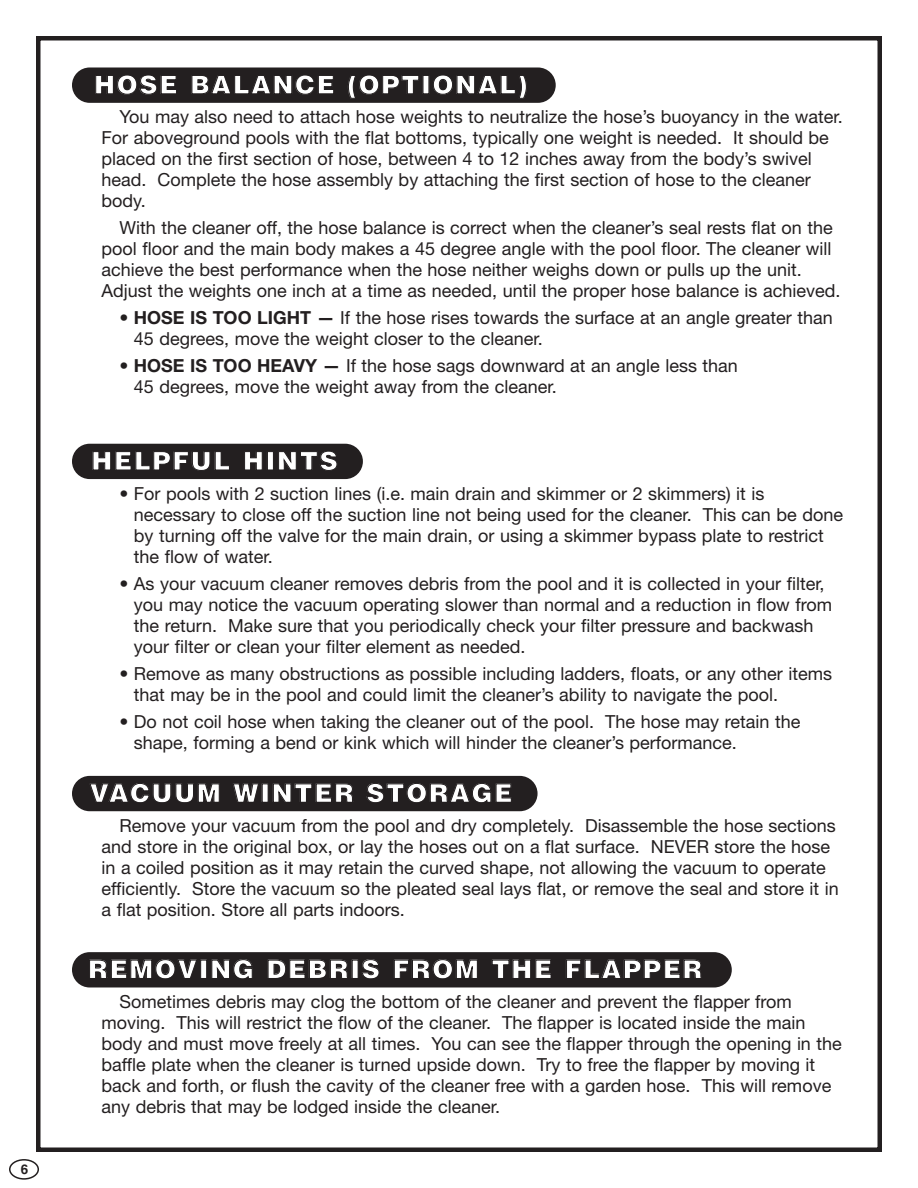
<style>
.page{position:relative;width:918px;height:1188px;background:#fff}
.page>*{position:absolute;margin:0;border:0;box-sizing:border-box;transform-origin:0 0}
.t1{font:900 25.5px "Helvetica";letter-spacing:.055em;color:#fff}
.t2{font:18px/21px "Helvetica Neue";color:#231f20}
.t3{font:700 13.5px "Helvetica";color:#231f20}
.s1{font-weight:700}
</style>
<div class="page">
<div style="left:36px;top:36px;width:846px;height:1116px;border:4px solid #231f20"></div>
<svg style="left:9px;top:1159px;width:30px;height:21px"></svg>
<div style="left:72px;top:68px;width:484px;height:35px;background:#231f20;border-radius:18px"></div>
<div style="left:72px;top:444px;width:291px;height:35px;background:#231f20;border-radius:18px"></div>
<div style="left:72px;top:776px;width:466px;height:35px;background:#231f20;border-radius:18px"></div>
<div style="left:72px;top:952px;width:660px;height:35px;background:#231f20;border-radius:18px"></div>
<p class="t3" style="left:21px;top:1164px;width:9px">6</p>
<h1 class="t1" style="left:94px;top:70px;width:435px">HOSE BALANCE (OPTIONAL)</h1>
<p class="t2" style="left:102px;top:106px;width:743px;text-indent:18px">You may also need to attach hose weights to neutralize the hose’s buoyancy in the water.<br>For aboveground pools with the flat bottoms, typically one weight is needed. It should be placed on the first section of hose, between 4 to 12 inches away from the body’s swivel head. Complete the hose assembly by attaching the first section of hose to the cleaner body.</p>
<p class="t2" style="left:102px;top:217px;width:740px;text-indent:18px">With the cleaner off, the hose balance is correct when the cleaner’s seal rests flat on the pool floor and the main body makes a 45 degree angle with the pool floor. The cleaner will achieve the best performance when the hose neither weighs down or pulls up the unit.<br>Adjust the weights one inch at a time as needed, until the proper hose balance is achieved.</p>
<p class="t2" style="left:134px;top:307px;width:700px;text-indent:-14px">• <span class="s1">HOSE IS TOO LIGHT —</span> If the hose rises towards the surface at an angle greater than<br>45 degrees, move the weight closer to the cleaner.</p>
<p class="t2" style="left:134px;top:355px;width:605px;text-indent:-14px">• <span class="s1">HOSE IS TOO HEAVY —</span> If the hose sags downward at an angle less than<br>45 degrees, move the weight away from the cleaner.</p>
<h1 class="t1" style="left:91px;top:446px;width:248px">HELPFUL HINTS</h1>
<p class="t2" style="left:134px;top:482px;width:711px;text-indent:-14px">• For pools with 2 suction lines (i.e. main drain and skimmer or 2 skimmers) it is necessary to close off the suction line not being used for the cleaner. This can be done by turning off the valve for the main drain, or using a skimmer bypass plate to restrict the flow of water.</p>
<p class="t2" style="left:134px;top:572px;width:700px;text-indent:-14px">• As your vacuum cleaner removes debris from the pool and it is collected in your filter, you may notice the vacuum operating slower than normal and a reduction in flow from the return. Make sure that you periodically check your filter pressure and backwash your filter or clean your filter element as needed.</p>
<p class="t2" style="left:134px;top:662px;width:700px;text-indent:-14px">• Remove as many obstructions as possible including ladders, floats, or any other items that may be in the pool and could limit the cleaner’s ability to navigate the pool.</p>
<p class="t2" style="left:134px;top:710px;width:668px;text-indent:-14px">• Do not coil hose when taking the cleaner out of the pool. The hose may retain the shape, forming a bend or kink which will hinder the cleaner’s performance.</p>
<h1 class="t1" style="left:89px;top:779px;width:425px">VACUUM WINTER STORAGE</h1>
<p class="t2" style="left:102px;top:815px;width:739px;text-indent:18px">Remove your vacuum from the pool and dry completely. Disassemble the hose sections and store in the original box, or lay the hoses out on a flat surface. NEVER store the hose in a coiled position as it may retain the curved shape, not allowing the vacuum to operate efficiently. Store the vacuum so the pleated seal lays flat, or remove the seal and store it in a flat position. Store all parts indoors.</p>
<h1 class="t1" style="left:88px;top:955px;width:616px">REMOVING DEBRIS FROM THE FLAPPER</h1>
<p class="t2" style="left:102px;top:991px;width:742px;text-indent:18px">Sometimes debris may clog the bottom of the cleaner and prevent the flapper from moving. This will restrict the flow of the cleaner. The flapper is located inside the main body and must move freely at all times. You can see the flapper through the opening in the baffle plate when the cleaner is turned upside down. Try to free the flapper by moving it back and forth, or flush the cavity of the cleaner free with a garden hose. This will remove any debris that may be lodged inside the cleaner.</p>
</div>
